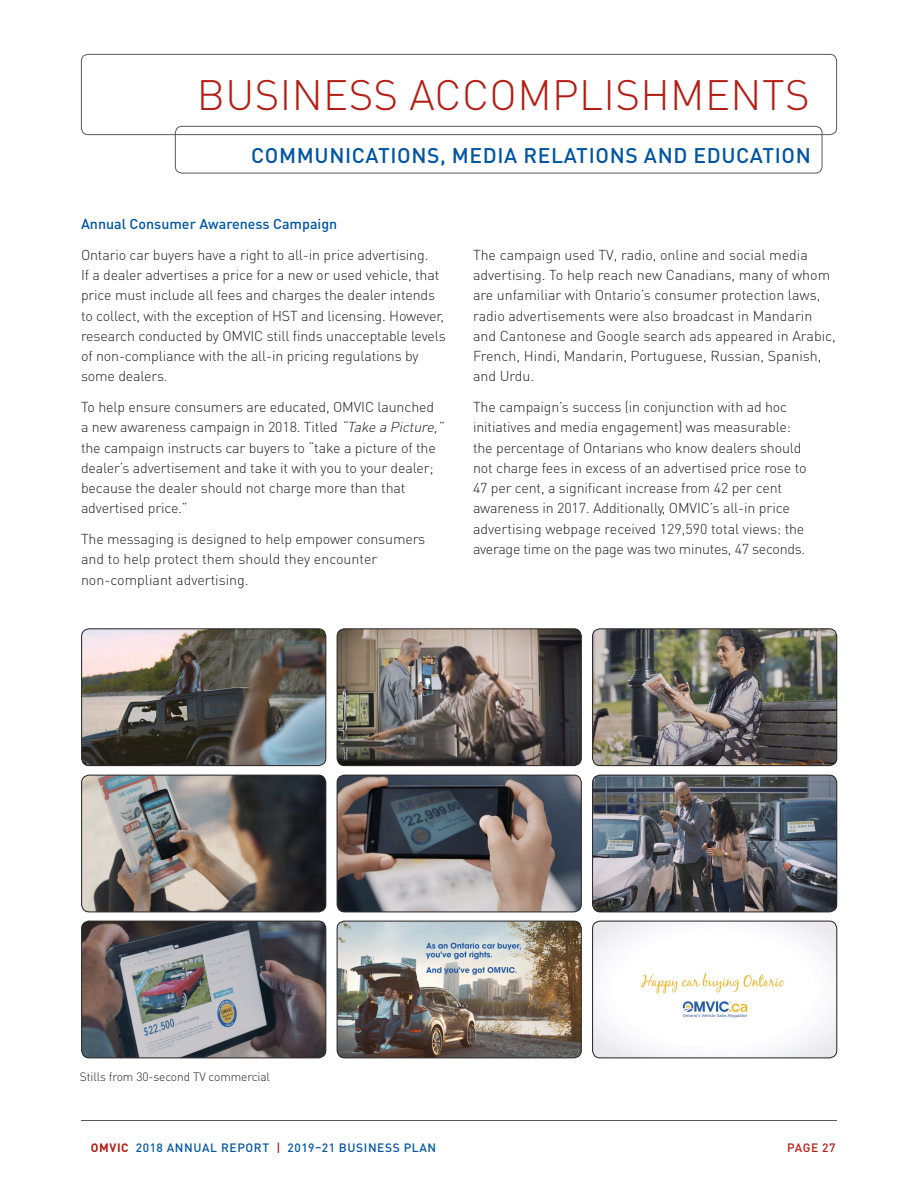
<style>
.page{position:relative;width:918px;height:1188px;background:#fff}
.page>*{position:absolute;margin:0;border:0;box-sizing:border-box;transform-origin:0 0}
.t1{font:300 42px "DIN Pro";letter-spacing:.01em;color:#b41d15}
.t2{font:500 21px "DIN Pro";letter-spacing:.03em;color:#0155a5}
.t3{font:300 14.25px/20.2px "DIN Pro";letter-spacing:-.01em;color:#231f20}
.t4{font:500 14.25px "DIN Pro";color:#0155a5}
.t5{font:500 12px "DIN Pro";letter-spacing:.05em;color:#0155a5}
.t6{font:300 12px "DIN Pro";letter-spacing:-.01em;color:#231f20}
.t7{font:500 12px "DIN Pro";letter-spacing:.04em;color:#b41d15}
.s1{font-style:italic}
.s2{font-weight:700;color:#b41d15}
.s3{color:#b41d15}
</style>
<div class="page">
<div style="left:81px;top:54px;width:756px;height:81px;border:1px solid #57585a;border-radius:7px"></div>
<div style="left:175px;top:126px;width:647px;height:47px;border:1px solid #57585a;border-radius:7px"></div>
<hr style="left:81px;top:1120px;width:756px;height:1px;background:#57585a">
<img style="left:82px;top:629px;width:244px;height:137px">
<div style="left:81px;top:629px;width:245px;height:137px;border:1px solid #231f20;border-radius:8px"></div>
<img style="left:337px;top:629px;width:244px;height:137px">
<div style="left:337px;top:629px;width:245px;height:137px;border:1px solid #231f20;border-radius:8px"></div>
<img style="left:593px;top:629px;width:244px;height:137px">
<div style="left:592px;top:629px;width:245px;height:137px;border:1px solid #231f20;border-radius:8px"></div>
<img style="left:82px;top:775px;width:244px;height:137px">
<div style="left:81px;top:775px;width:245px;height:137px;border:1px solid #231f20;border-radius:8px"></div>
<img style="left:82px;top:921px;width:244px;height:137px">
<div style="left:81px;top:921px;width:245px;height:137px;border:1px solid #231f20;border-radius:8px"></div>
<img style="left:337px;top:775px;width:244px;height:137px">
<div style="left:337px;top:775px;width:245px;height:137px;border:1px solid #231f20;border-radius:8px"></div>
<img style="left:337px;top:921px;width:244px;height:137px">
<div style="left:337px;top:921px;width:245px;height:137px;border:1px solid #231f20;border-radius:8px"></div>
<img style="left:593px;top:775px;width:244px;height:137px">
<div style="left:592px;top:775px;width:245px;height:137px;border:1px solid #231f20;border-radius:8px"></div>
<img style="left:593px;top:921px;width:244px;height:137px">
<div style="left:592px;top:921px;width:245px;height:137px;border:1px solid #231f20;border-radius:8px"></div>
<h1 class="t1" style="left:197px;top:66px;width:614px">BUSINESS ACCOMPLISHMENTS</h1>
<h2 class="t2" style="left:251px;top:141px;width:561px">COMMUNICATIONS, MEDIA RELATIONS AND EDUCATION</h2>
<p class="t4" style="left:81px;top:214px;width:258px">Annual Consumer Awareness Campaign</p>
<p class="t3" style="left:81px;top:244px;width:366px">Ontario car buyers have a right to all-in price advertising.<br>If a dealer advertises a price for a new or used vehicle, that price must include all fees and charges the dealer intends to collect, with the exception of HST and licensing. However, research conducted by OMVIC still finds unacceptable levels of non-compliance with the all-in pricing regulations by some dealers.</p>
<p class="t3" style="left:81px;top:396px;width:367px">To help ensure consumers are educated, OMVIC launched<br>a new awareness campaign in 2018. Titled <span class="s1">“Take a Picture,” </span>the campaign instructs car buyers to “take a picture of the dealer’s advertisement and take it with you to your dealer; because the dealer should not charge more than that advertised price.”</p>
<p class="t3" style="left:81px;top:528px;width:346px">The messaging is designed to help empower consumers and to help protect them should they encounter non-compliant advertising.</p>
<p class="t3" style="left:473px;top:244px;width:365px">The campaign used TV, radio, online and social media advertising. To help reach new Canadians, many of whom are unfamiliar with Ontario’s consumer protection laws, radio advertisements were also broadcast in Mandarin and Cantonese and Google search ads appeared in Arabic, French, Hindi, Mandarin, Portuguese, Russian, Spanish, and Urdu.</p>
<p class="t3" style="left:473px;top:396px;width:335px">The campaign’s success (in conjunction with ad hoc initiatives and media engagement) was measurable: the percentage of Ontarians who know dealers should not charge fees in excess of an advertised price rose to 47 per cent, a significant increase from 42 per cent awareness in 2017. Additionally, OMVIC’s all-in price advertising webpage received 129,590 total views: the average time on the page was two minutes, 47 seconds.</p>
<p class="t6" style="left:80px;top:1069px;width:192px">Stills from 30-second TV commercial</p>
<p class="t5" style="left:91px;top:1140px;width:347px"><span class="s2">OMVIC</span> 2018 ANNUAL REPORT <span class="s3">|</span> 2019–21 BUSINESS PLAN</p>
<p class="t7" style="left:787px;top:1140px;width:50px">PAGE 27</p>
</div>
